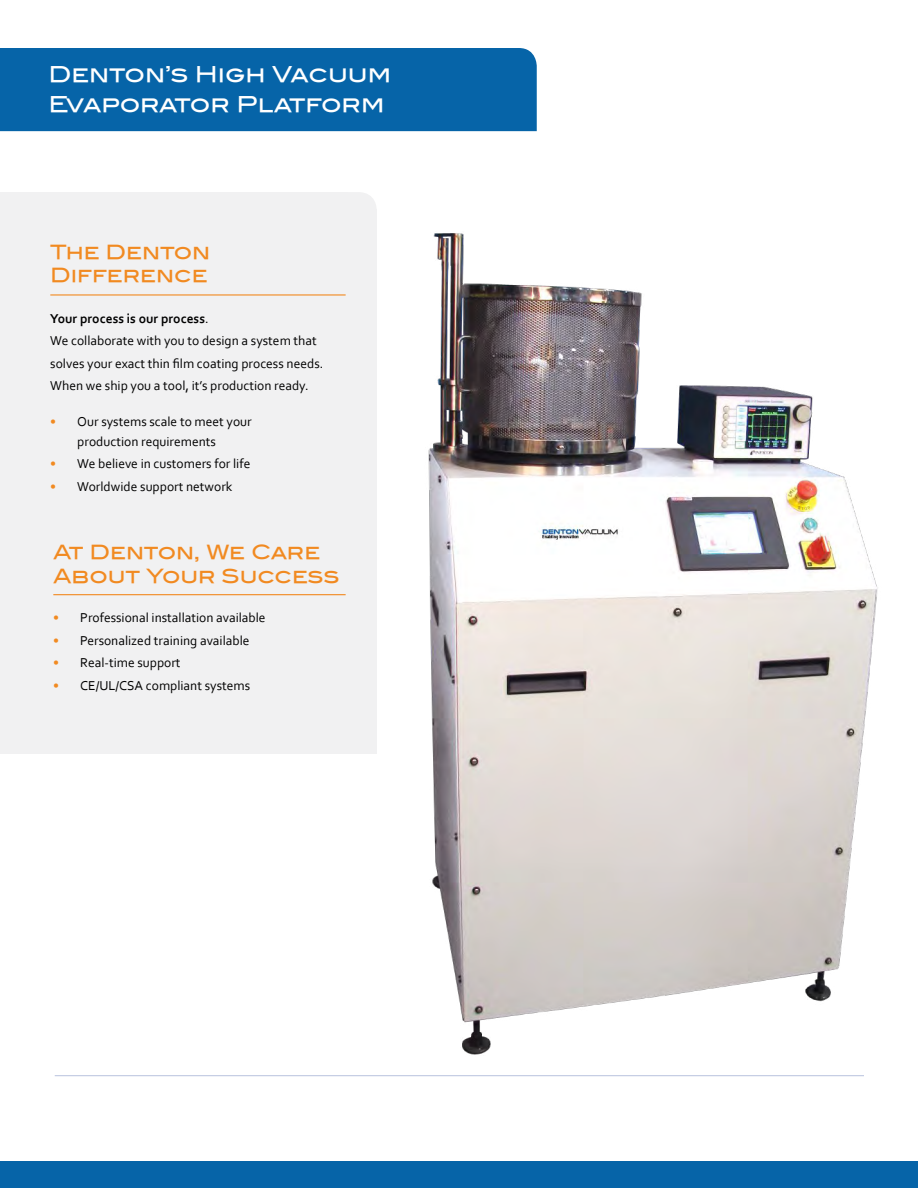
<style>
.page{position:relative;width:918px;height:1188px;background:#fff}
.page>*{position:absolute;margin:0;border:0;box-sizing:border-box;transform-origin:0 0}
.t1{font:21.75px/30px "Blair Md ITCTT Medium";color:#fff}
.t2{font:19.5px/23.4px "Blair Md ITCTT Medium";color:#f18a21}
.t3{font:13.5px/22.6px "Corbel";color:#000}
.s1{font-weight:700}
.s2{color:#f18a21}
</style>
<div class="page">
<div style="left:0;top:1161px;width:918px;height:27px;background:#0664a8"></div>
<div style="left:0;top:48px;width:537px;height:83px;background:#0664a8"></div>
<div style="left:0;top:192px;width:376px;height:562px;background:#f1f1f2"></div>
<hr style="left:50px;top:294px;width:296px;height:2px;background:#f18a21">
<hr style="left:53px;top:594px;width:293px;height:1px;background:#f18a21">
<svg style="left:364px;top:192px;width:12px;height:10px"></svg>
<img style="left:428px;top:233px;width:450px;height:822px">
<hr style="left:55px;top:1075px;width:809px;height:1px;background:#c0c9e2">
<h1 class="t1" style="left:48px;top:59px;width:344px">Denton’s High Vacuum<br>Evaporator Platform</h1>
<h2 class="t2" style="left:50px;top:240px;width:162px">The Denton<br>Difference</h2>
<p class="t3" style="left:50px;top:306px;width:275px"><span class="s1">Your process is our process</span>.<br>We collaborate with you to design a system that solves your exact thin film coating process needs.<br>When we ship you a tool, it’s production ready.</p>
<p class="t3" style="left:77px;top:412px;width:176px;line-height:19.6px;text-indent:-27px"><span class="s2">•</span> Our systems scale to meet your production requirements</p>
<p class="t3" style="left:50px;top:452px;width:202px"><span class="s2">•</span> We believe in customers for life</p>
<p class="t3" style="left:50px;top:475px;width:184px"><span class="s2">•</span> Worldwide support network</p>
<h2 class="t2" style="left:53px;top:540px;width:288px">At Denton, We Care<br>About Your Success</h2>
<p class="t3" style="left:53px;top:606px;width:214px"><span class="s2">•</span> Professional installation available</p>
<p class="t3" style="left:53px;top:629px;width:198px"><span class="s2">•</span> Personalized training available</p>
<p class="t3" style="left:53px;top:651px;width:129px"><span class="s2">•</span> Real-time support</p>
<p class="t3" style="left:53px;top:674px;width:198px"><span class="s2">•</span> CE/UL/CSA compliant systems</p>
</div>
